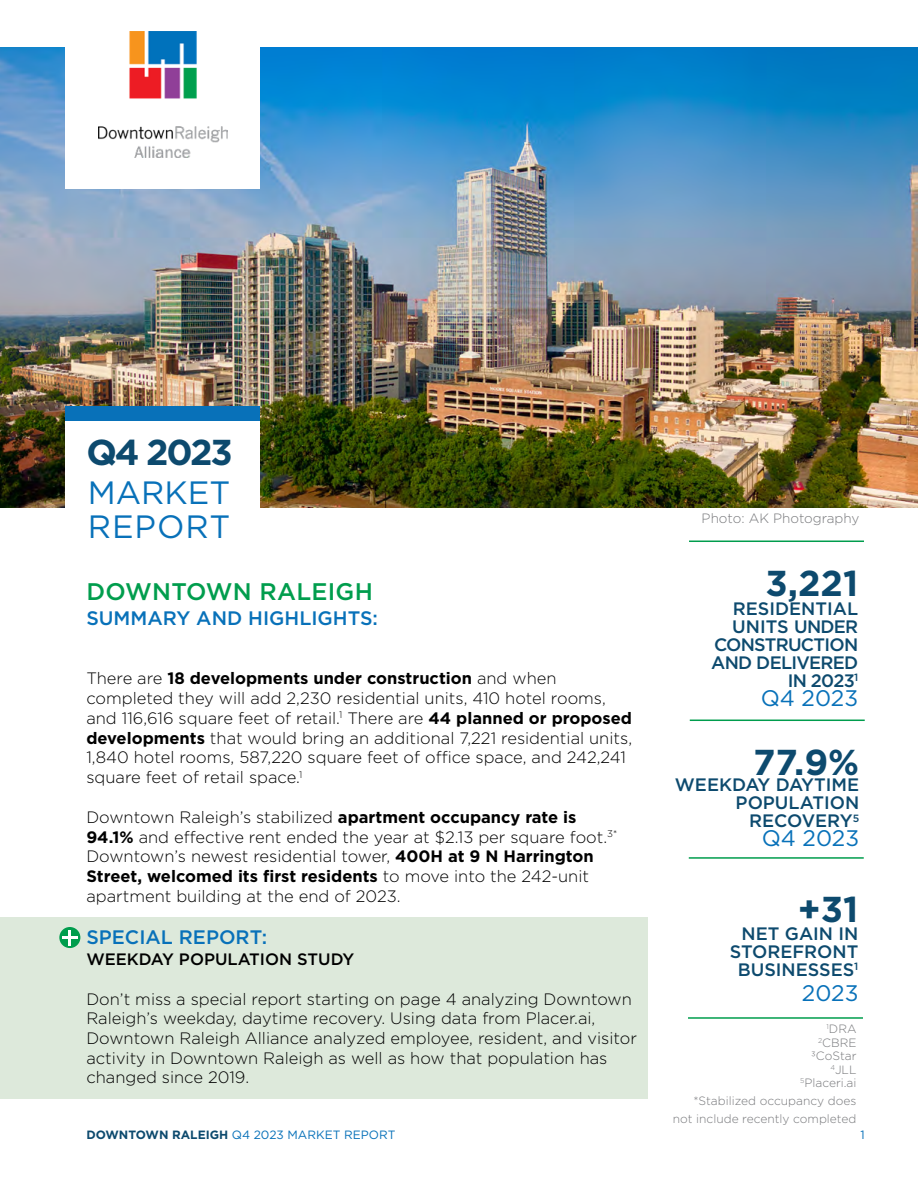
<style>
.page{position:relative;width:918px;height:1188px;background:#fff}
.page>*{position:absolute;margin:0;border:0;box-sizing:border-box;transform-origin:0 0}
.t1{font:700 36px "Gotham";letter-spacing:-.03em;color:#0d4a6e}
.t2{font:32.25px/34.5px "Gotham";letter-spacing:.01em;color:#0871b9}
.t3{font:500 24px "Gotham";letter-spacing:.01em;color:#009d4d}
.t4{font:22.5px "Gotham";color:#0871b9}
.t5{font:500 19.5px "Gotham";color:#0871b9}
.t6{font:500 18px/18px "Gotham";color:#0d4a6e;text-align:right}
.t7{font:500 18px/18px "Gotham";letter-spacing:-.04em;color:#0d4a6e;text-align:right}
.t8{font:300 16.5px/19.8px "Gotham";color:#000}
.t9{font:500 16.5px "Gotham";color:#000}
.t10{font:300 13.5px "Gotham";color:#77787b}
.t11{font:300 12px/13.5px "Gotham";color:#77787b;text-align:right}
.t12{font:12px "Gotham";color:#0871b9}
.s1{font-weight:700}
.s2{font-weight:700;color:#0d4a6e}
</style>
<div class="page">
<div style="left:0;top:917px;width:648px;height:181px;background:#dde9db"></div>
<img style="left:0;top:48px;width:918px;height:460px">
<div style="left:65px;top:406px;width:194px;height:20px;background:#0871b9"></div>
<div style="left:65px;top:0;width:194px;height:189px;background:#fff"></div>
<div style="left:65px;top:421px;width:194px;height:243px;background:#fff"></div>
<img style="left:99px;top:32px;width:128px;height:125px">
<hr style="left:689px;top:541px;width:175px;height:1px;background:#009d4d">
<hr style="left:688px;top:1017px;width:175px;height:2px;background:#009d4d">
<hr style="left:690px;top:720px;width:175px;height:1px;background:#009d4d">
<hr style="left:689px;top:857px;width:175px;height:2px;background:#009d4d">
<div style="left:59px;top:927px;width:21px;height:21px;background:#009d4d;border-radius:50%"></div>
<hr style="left:62px;top:936px;width:15px;height:3px;background:#fff">
<svg style="left:69px;top:930px;width:2px;height:15px"></svg>
<h1 class="t1" style="left:86px;top:429px;width:148px">Q4 2023</h1>
<h2 class="t2" style="left:88px;top:474px;width:144px">MARKET<br>REPORT</h2>
<h3 class="t3" style="left:86px;top:576px;width:288px">DOWNTOWN RALEIGH</h3>
<p class="t5" style="left:86px;top:606px;width:293px">SUMMARY AND HIGHLIGHTS:</p>
<p class="t8" style="left:86px;top:668px;width:547px">There are <span class="s1">18 developments under construction</span> and when completed they will add 2,230 residential units, 410 hotel rooms, and 116,616 square feet of retail.<sup>1</sup> There are <span class="s1">44 planned or proposed developments</span> that would bring an additional 7,221 residential units, 1,840 hotel rooms, 587,220 square feet of office space, and 242,241 square feet of retail space.<sup>1</sup></p>
<p class="t8" style="left:86px;top:807px;width:532px">Downtown Raleigh’s stabilized <span class="s1">apartment occupancy rate is 94.1%</span> and effective rent ended the year at $2.13 per square foot.<sup>3* </sup>Downtown’s newest residential tower, <span class="s1">400H at 9 N Harrington Street, welcomed its first residents</span> to move into the 242-unit apartment building at the end of 2023.</p>
<p class="t5" style="left:86px;top:924px;width:182px">SPECIAL REPORT:</p>
<p class="t9" style="left:86px;top:948px;width:269px">WEEKDAY POPULATION STUDY</p>
<p class="t8" style="left:86px;top:989px;width:552px">Don’t miss a special report starting on page 4 analyzing Downtown Raleigh’s weekday, daytime recovery. Using data from Placer.ai, Downtown Raleigh Alliance analyzed employee, resident, and visitor activity in Downtown Raleigh as well as how that population has changed since 2019.</p>
<p class="t12" style="left:86px;top:1127px;width:311px"><span class="s2">DOWNTOWN RALEIGH</span> Q4 2023 MARKET REPORT</p>
<p class="t10" style="left:702px;top:510px;width:159px">Photo: AK Photography</p>
<h1 class="t1" style="left:766px;top:560px;width:94px">3,221</h1>
<p class="t7" style="left:711px;top:599px;width:148px">RESIDENTIAL<br>UNITS UNDER<br>CONSTRUCTION<br>AND DELIVERED<br>IN 2023<sup>1</sup></p>
<h3 class="t4" style="left:761px;top:684px;width:99px">Q4 2023</h3>
<h1 class="t1" style="left:753px;top:738px;width:108px">77.9%</h1>
<p class="t6" style="left:675px;top:776px;width:186px">WEEKDAY DAYTIME<br>POPULATION<br>RECOVERY<sup>5</sup></p>
<h3 class="t4" style="left:762px;top:824px;width:99px">Q4 2023</h3>
<h1 class="t1" style="left:798px;top:885px;width:62px">+31</h1>
<p class="t6" style="left:730px;top:925px;width:130px">NET GAIN IN<br>STOREFRONT<br>BUSINESSES<sup>1</sup></p>
<h3 class="t4" style="left:802px;top:979px;width:58px">2023</h3>
<p class="t11" style="left:800px;top:1022px;width:58px"><sup>1</sup>DRA<br><sup>2</sup>CBRE<br>3CoStar<br><sup>4</sup>JLL<br><sup>5</sup>Placeri.ai</p>
<p class="t11" style="left:673px;top:1092px;width:185px;line-height:18px">*Stabilized occupancy does not include recently completed</p>
<p class="t12" style="left:860px;top:1127px;width:6px">1</p>
</div>
